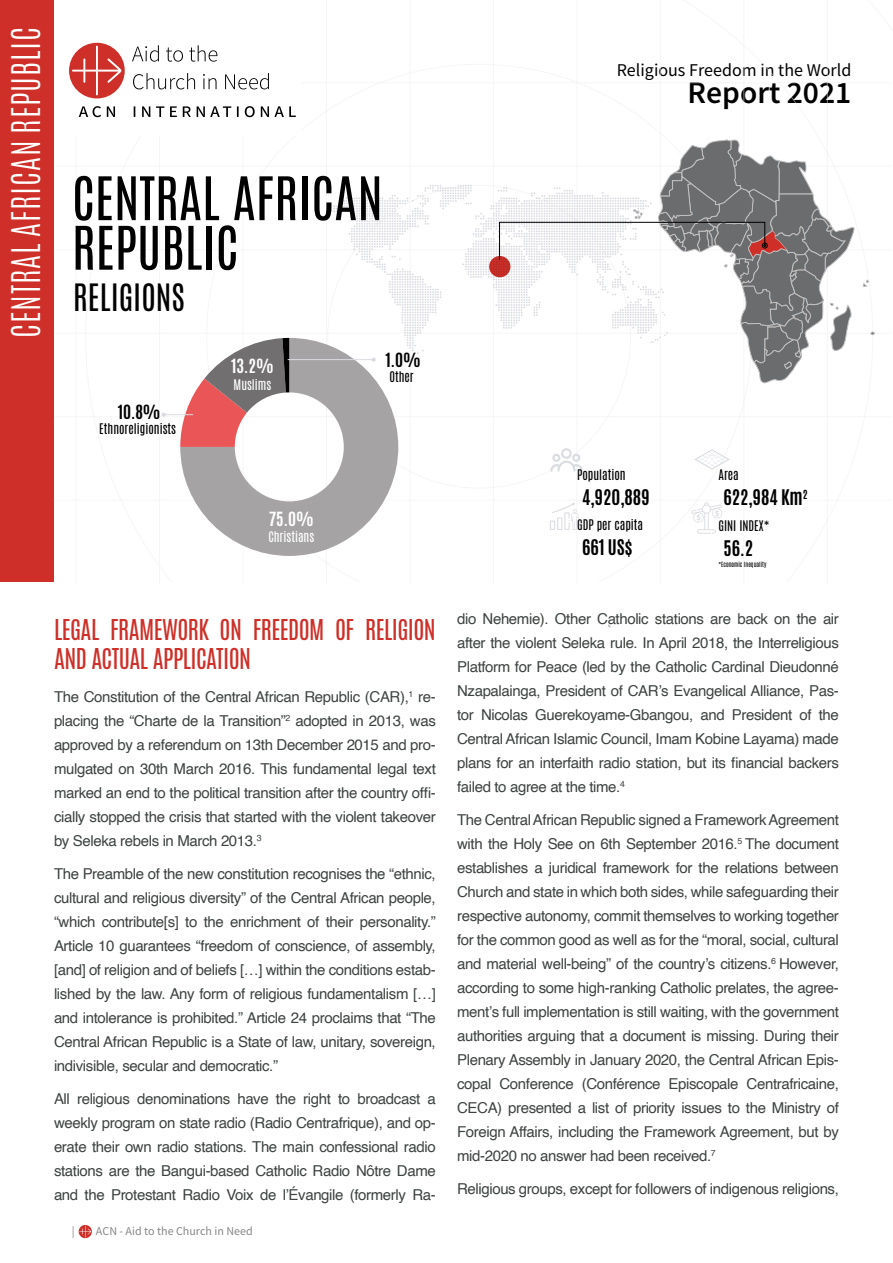
<style>
.page{position:relative;width:893px;height:1263px;background:#fff}
.page>*{position:absolute;margin:0;border:0;box-sizing:border-box;transform-origin:0 0}
.t1{font:51px/49.5px "Antonio";color:#000}
.t2{font:300 33px "Antonio";letter-spacing:.025em;color:#fff}
.t3{font:600 31.5px "Source Sans Pro";color:#000}
.t4{font:31.5px "Antonio";color:#000}
.t5{font:24px/28.8px "Antonio";letter-spacing:-.025em;color:#ce3029}
.t6{font:700 18px "Antonio";color:#000}
.t7{font:18px "Source Sans Pro";color:#000}
.t8{font:700 16.35px "Antonio";color:#fff}
.t9{font:700 16.35px "Antonio";color:#000}
.t10{font:15px/24px "Helvetica";letter-spacing:-.025em;color:#3d4340;text-align:justify}
.t11{font:12.3px "Antonio";color:#000}
.t12{font:12.3px "Antonio";color:#fff}
.t13{font:12px "Source Sans Pro";color:#878787}
.t14{font:6px "Antonio";color:#000}
</style>
<div class="page">
<svg style="left:79px;top:1225px;width:12px;height:12px"></svg>
<hr style="left:76px;top:0;width:1px;height:584px;background:#ededed">
<hr style="left:159px;top:0;width:1px;height:584px;background:#ededed">
<hr style="left:243px;top:0;width:1px;height:584px;background:#ededed">
<hr style="left:326px;top:0;width:1px;height:584px;background:#ededed">
<hr style="left:410px;top:0;width:1px;height:584px;background:#ededed">
<hr style="left:493px;top:0;width:1px;height:584px;background:#ededed">
<hr style="left:577px;top:0;width:1px;height:584px;background:#ededed">
<hr style="left:660px;top:0;width:1px;height:584px;background:#ededed">
<hr style="left:744px;top:0;width:1px;height:584px;background:#ededed">
<hr style="left:827px;top:0;width:1px;height:584px;background:#ededed">
<div style="left:0;top:0;width:53px;height:581px;background:#ce3029"></div>
<div style="left:54px;top:0;width:247px;height:136px;background:#fff"></div>
<svg style="left:132px;top:45px;width:164px;height:72px"></svg>
<svg style="left:79px;top:106px;width:36px;height:11px"></svg>
<div style="left:69px;top:43px;width:56px;height:55px;background:#ce3029;border-radius:50%"></div>
<svg style="left:72px;top:46px;width:49px;height:49px"></svg>
<svg style="left:870px;top:332px;width:4px;height:3px"></svg>
<svg style="left:863px;top:280px;width:6px;height:7px"></svg>
<svg style="left:550px;top:448px;width:32px;height:24px"></svg>
<svg style="left:550px;top:503px;width:28px;height:27px"></svg>
<svg style="left:691px;top:502px;width:31px;height:32px"></svg>
<svg style="left:694px;top:449px;width:36px;height:21px"></svg>
<svg style="left:180px;top:338px;width:218px;height:218px;fill:#a5a3a3"></svg>
<svg style="left:162px;top:338px;width:127px;height:109px"></svg>
<svg style="left:333px;top:139px;width:522px;height:244px"></svg>
<hr style="left:288px;top:359px;width:86px;height:1px;background:#dbdce2">
<h2 class="t2" style="left:2px;top:338px;width:312px;rotate:-90deg">CENTRAL AFRICAN REPUBLIC</h2>
<h1 class="t1" style="left:72px;top:174px;width:312px">CENTRAL AFRICAN<br>REPUBLIC</h1>
<h3 class="t4" style="left:73px;top:274px;width:113px">RELIGIONS</h3>
<p class="t9" style="left:118px;top:400px;width:44px">10.8%</p>
<p class="t11" style="left:99px;top:420px;width:78px">Ethnoreligionists</p>
<p class="t8" style="left:231px;top:354px;width:44px">13.2%</p>
<p class="t12" style="left:234px;top:375px;width:39px">Muslims</p>
<p class="t8" style="left:269px;top:506px;width:47px">75.0%</p>
<p class="t12" style="left:268px;top:528px;width:47px">Christians</p>
<p class="t9" style="left:385px;top:347px;width:37px">1.0%</p>
<p class="t11" style="left:389px;top:368px;width:26px">Other</p>
<h3 class="t5" style="left:54px;top:615px;width:383px">LEGAL FRAMEWORK ON FREEDOM OF RELIGION<br>AND ACTUAL APPLICATION</h3>
<p class="t10" style="left:54px;top:685px;width:383px">The Constitution of the Central African Republic (CAR),<sup>1</sup> re&shy;placing the “Charte de la Transition”<sup>2</sup> adopted in 2013, was approved by a referendum on 13th December 2015 and pro&shy;mulgated on 30th March 2016. This fundamental legal text marked an end to the political transition after the country offi&shy;cially stopped the crisis that started with the violent takeover by Seleka rebels in March 2013.<sup>3</sup></p>
<p class="t10" style="left:54px;top:862px;width:383px">The Preamble of the new constitution recognises the “ethnic, cultural and religious diversity” of the Central African people, “which contribute[s] to the enrichment of their personality.” Article 10 guarantees “freedom of conscience, of assembly, [and] of religion and of beliefs […] within the conditions estab&shy;lished by the law. Any form of religious fundamentalism […] and intolerance is prohibited.” Article 24 proclaims that “The Central African Republic is a State of law, unitary, sovereign, indivisible, secular and democratic.”</p>
<p class="t10" style="left:54px;top:1087px;width:383px">All religious denominations have the right to broadcast a weekly program on state radio (Radio Centrafrique), and op&shy;erate their own radio stations. The main confessional radio stations are the Bangui-based Catholic Radio Nôtre Dame and the Protestant Radio Voix de l’Évangile (formerly Ra-</p>
<p class="t13" style="left:72px;top:1223px;width:4px">|</p>
<p class="t13" style="left:96px;top:1223px;width:158px">ACN - Aid to the Church in Need</p>
<p class="t7" style="left:617px;top:59px;width:236px">Religious Freedom in the World</p>
<h3 class="t3" style="left:688px;top:72px;width:165px">Report 2021</h3>
<p class="t11" style="left:577px;top:465px;width:50px">Population</p>
<p class="t6" style="left:582px;top:484px;width:69px">4,920,889</p>
<p class="t11" style="left:577px;top:516px;width:68px">GDP per capita</p>
<p class="t6" style="left:582px;top:534px;width:52px">661 US$</p>
<p class="t11" style="left:718px;top:465px;width:22px">Area</p>
<p class="t6" style="left:723px;top:484px;width:86px">622,984 Km<sup>2</sup></p>
<p class="t11" style="left:718px;top:516px;width:53px">GINI INDEX*</p>
<p class="t14" style="left:718px;top:560px;width:49px">*Economic Inequality</p>
<p class="t6" style="left:723px;top:535px;width:31px">56.2</p>
<p class="t10" style="left:457px;top:607px;width:383px">dio Nehemie). Other Catholic stations are back on the air after the violent Seleka rule. In April 2018, the Interreligious Platform for Peace (led by the Catholic Cardinal Dieudonné Nzapalainga, President of CAR’s Evangelical Alliance, Pas&shy;tor Nicolas Guerekoyame-Gbangou, and President of the Central African Islamic Council, Imam Kobine Layama) made plans for an interfaith radio station, but its financial backers failed to agree at the time.<sup>4</sup></p>
<p class="t10" style="left:457px;top:808px;width:383px">The Central African Republic signed a Framework Agreement with the Holy See on 6th September 2016.<sup>5</sup> The document establishes a juridical framework for the relations between Church and state in which both sides, while safeguarding their respective autonomy, commit themselves to working together for the common good as well as for the “moral, social, cultural and material well-being” of the country’s citizens.<sup>6</sup> However, according to some high-ranking Catholic prelates, the agree&shy;ment’s full implementation is still waiting, with the government authorities arguing that a document is missing. During their Plenary Assembly in January 2020, the Central African Epis&shy;copal Conference (Conférence Episcopale Centrafricaine, CECA) presented a list of priority issues to the Ministry of Foreign Affairs, including the Framework Agreement, but by mid-2020 no answer had been received.<sup>7</sup></p>
<p class="t10" style="left:457px;top:1177px;width:383px">Religious groups, except for followers of indigenous religions,</p>
</div>
